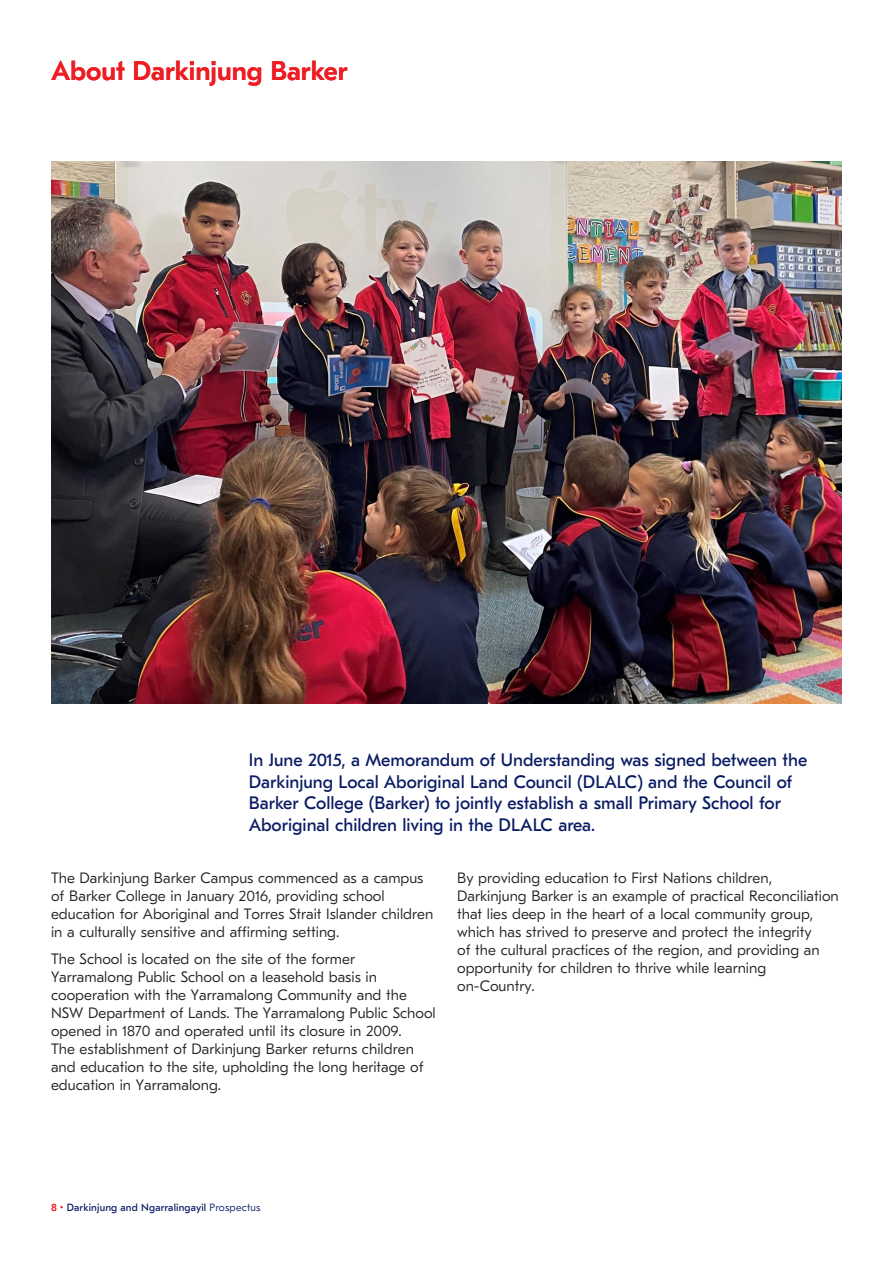
<style>
.page{position:relative;width:893px;height:1263px;background:#fff}
.page>*{position:absolute;margin:0;border:0;box-sizing:border-box;transform-origin:0 0}
.Main_title{font:500 27px "GT Eesti Text";color:#ee1d23}
.Main_title-2{font:18px/21.6px "GT Eesti Text";color:#091b63}
.Body_copy{font:300 15px/18px "GT Eesti Text";color:#231f20}
.t1{font:10.5px "GT Eesti Text";letter-spacing:.015em;color:#091b63}
.s1{font-weight:500;color:#ee1d23}
.s2{color:#ee1d23}
.s3{font-weight:300}
</style>
<div class="page">
<img style="left:52px;top:162px;width:789px;height:541px">
<p class="Main_title" style="left:51px;top:56px;width:298px">About Darkinjung Barker</p>
<p class="Main_title-2" style="left:249px;top:749px;width:560px">In June 2015, a Memorandum of Understanding was signed between the Darkinjung Local Aboriginal Land Council (DLALC) and the Council of Barker College (Barker) to jointly establish a small Primary School for Aboriginal children living in the DLALC area.</p>
<p class="Body_copy" style="left:51px;top:869px;width:384px">The Darkinjung Barker Campus commenced as a campus of Barker College in January 2016, providing school education for Aboriginal and Torres Strait Islander children in a culturally sensitive and affirming setting.</p>
<p class="Body_copy" style="left:51px;top:950px;width:386px">The School is located on the site of the former Yarramalong Public School on a leasehold basis in cooperation with the Yarramalong Community and the NSW Department of Lands. The Yarramalong Public School opened in 1870 and operated until its closure in 2009.<br>The establishment of Darkinjung Barker returns children and education to the site, upholding the long heritage of education in Yarramalong.</p>
<p class="Body_copy" style="left:457px;top:869px;width:383px">By providing education to First Nations children, Darkinjung Barker is an example of practical Reconciliation that lies deep in the heart of a local community group, which has strived to preserve and protect the integrity<br>of the cultural practices of the region, and providing an opportunity for children to thrive while learning on-Country.</p>
<p class="t1" style="left:51px;top:1202px;width:211px"><span class="s1">8</span> <span class="s2">•</span> Darkinjung and Ngarralingayil <span class="s3">Prospectus</span></p>
</div>
